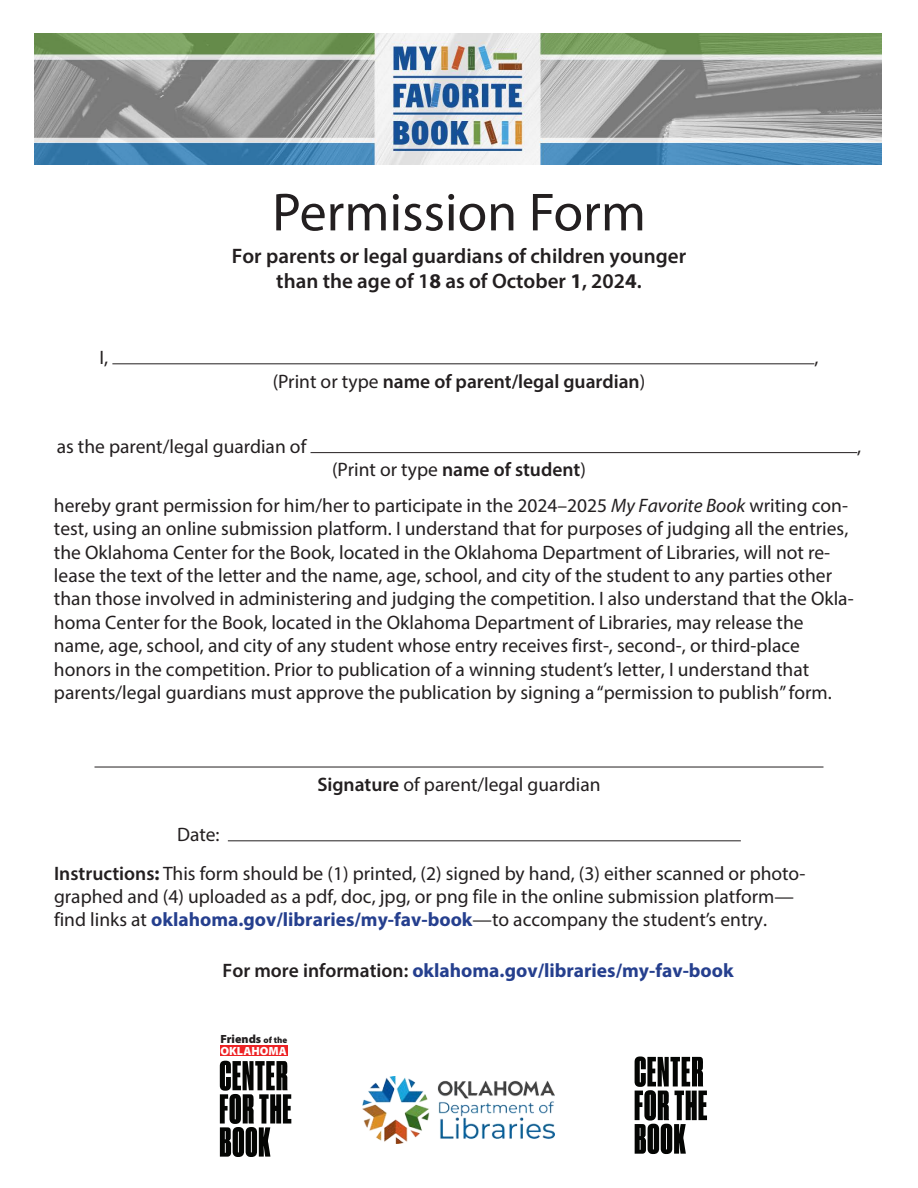
<style>
.page{position:relative;width:918px;height:1188px;background:#fff}
.page>*{position:absolute;margin:0;border:0;box-sizing:border-box;transform-origin:0 0}
.t1{font:54px "Myriad Pro";color:#231f20}
.t2{font:600 21px/25.2px "Myriad Pro";color:#231f20;text-align:center}
.t3{font:19.5px/23.4px "Myriad Pro";color:#231f20}
.t4{font:700 19.5px "Myriad Pro";color:#253f8e}
.t5{font:600 19.5px "Myriad Pro";color:#231f20}
.t6{font:900 11.85px "Myriad Pro";color:#231f20}
.t7{font:900 11.85px "Myriad Pro";color:#fff}
.s1{font-weight:700}
.s2{font-weight:400}
.s3{font-weight:600}
.s4{font-style:italic}
.s5{font-weight:700;color:#253f8e}
.s6{font-weight:600;color:#231f20}
.s7{font-size:8.85px}
</style>
<div class="page">
<svg style="left:220px;top:1061px;width:71px;height:96px"></svg>
<div style="left:220px;top:1046px;width:68px;height:10px;background:#ed2225"></div>
<hr style="left:112px;top:363px;width:702px;height:1px;background:#231f20">
<hr style="left:311px;top:452px;width:546px;height:1px;background:#231f20">
<hr style="left:94px;top:767px;width:730px;height:1px;background:#231f20">
<hr style="left:228px;top:840px;width:513px;height:1px;background:#231f20">
<svg style="left:635px;top:1056px;width:72px;height:98px"></svg>
<img style="left:362px;top:1076px;width:193px;height:68px">
<img style="left:34px;top:33px;width:848px;height:132px">
<h1 class="t1" style="left:272px;top:179px;width:375px">Permission Form</h1>
<p class="t2" style="left:232px;top:243px;width:456px">For parents or legal guardians of children younger than the age of 1<span class="s1">8</span> as of October <span class="s1">1</span>, 202<span class="s1">4</span>.</p>
<p class="t3" style="left:100px;top:346px;width:10px">I,</p>
<p class="t3" style="left:814px;top:346px;width:6px">,</p>
<p class="t5" style="left:273px;top:369px;width:374px"><span class="s2">(Print or type</span> name of parent/legal guardian<span class="s2">)</span></p>
<p class="t3" style="left:57px;top:434px;width:251px">as the parent/legal guardian of</p>
<p class="t3" style="left:857px;top:434px;width:6px">,</p>
<p class="t3" style="left:54px;top:452px;width:796px;line-height:35.4px;text-indent:278px">(Print or type <span class="s3">name of student</span>)<br>hereby grant permission for him/her to participate in the 2024–2025 <span class="s4">My Favorite Book</span> writing con-</p>
<p class="t3" style="left:54px;top:517px;width:801px">test, using an online submission platform. I understand that for purposes of judging all the entries, the Oklahoma Center for the Book, located in the Oklahoma Department of Libraries, will not re&shy;lease the text of the letter and the name, age, school, and city of the student to any parties other than those involved in administering and judging the competition. I also understand that the Okla&shy;homa Center for the Book, located in the Oklahoma Department of Libraries, may release the name, age, school, and city of any student whose entry receives first-, second-, or third-place honors in the competition. Prior to publication of a winning student’s letter, I understand that parents/legal guardians must approve the publication by signing a “permission to publish” form.</p>
<p class="t3" style="left:317px;top:772px;width:285px"><span class="s3">Signature</span> of parent/legal guardian</p>
<p class="t3" style="left:54px;top:815px;width:753px;line-height:38.4px;text-indent:123px">Date:<br><span class="s3">Instructions</span><span class="s1">:</span> This form should be (1) printed, (2) signed by hand, (3) either scanned or photo-</p>
<p class="t3" style="left:54px;top:884px;width:741px">graphed and (4) uploaded as a pdf, doc, jpg, or png file in the online submission platform— find links at <span class="s5">oklahoma.gov/libraries/my-fav-book</span>—to accompany the student’s entry.</p>
<p class="t4" style="left:223px;top:958px;width:513px"><span class="s6">For more information:</span> oklahoma.gov/libraries/my-fav-book</p>
<p class="t6" style="left:221px;top:1031px;width:68px">Friends <span class="s7">of the</span></p>
<p class="t7" style="left:221px;top:1043px;width:68px">OKLAHOMA</p>
</div>
